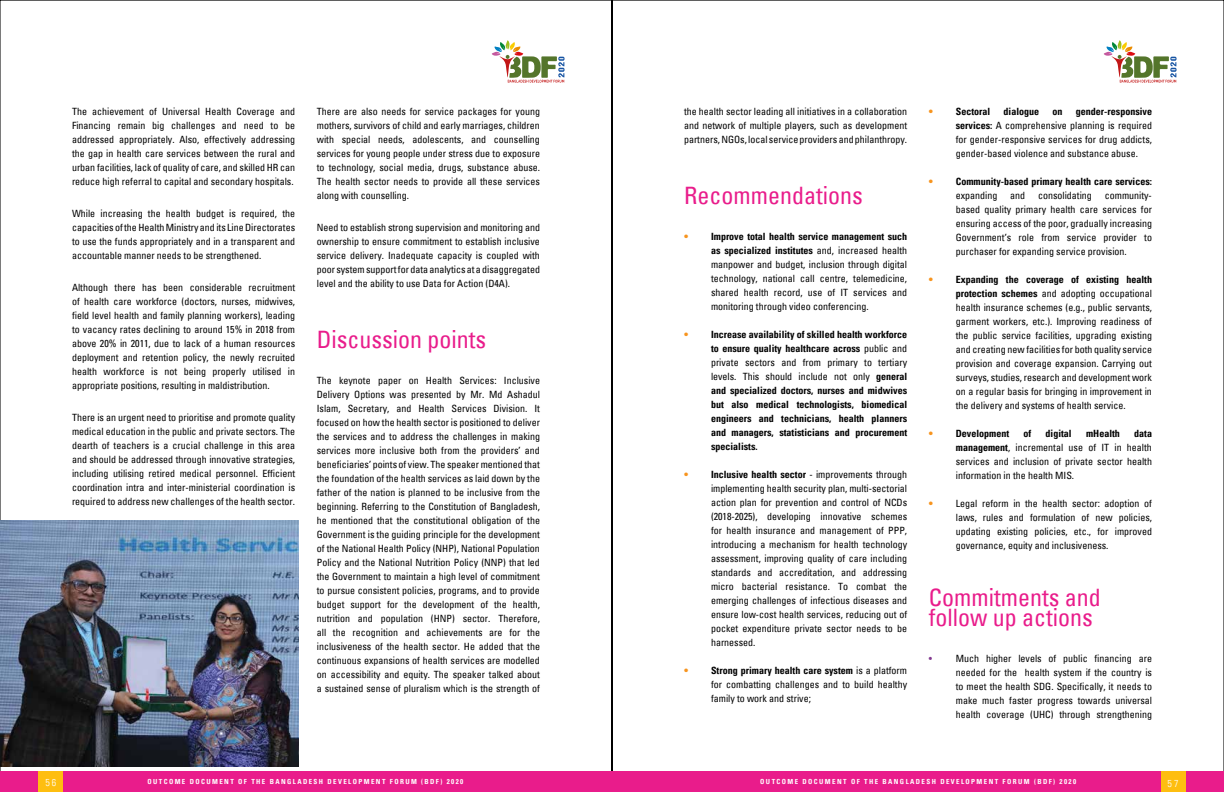
<style>
.page{position:relative;width:1224px;height:792px;background:#fff}
.page>*{position:absolute;margin:0;border:0;box-sizing:border-box;transform-origin:0 0}
.t1{font:condensed 24px/20px "Univers";color:#e91c8b}
.t2{font:condensed 10px/14px "Univers";color:#000;text-align:justify}
.t3{font:700 condensed 10px/14px "Univers";color:#000;text-align:justify}
.t4{font:300 condensed 10px "Univers LT";color:#fff}
.t5{font:700 condensed 7px "Univers LT";letter-spacing:.2em;color:#fff}
.s1{font-weight:700;color:#f7941e}
.s2{font-weight:700}
.s3{color:#f7941e}
.s4{font-weight:400}
.s5{color:#82398f}
</style>
<div class="page">
<div style="left:0;top:772px;width:612px;height:20px;background:#e91c8b"></div>
<div style="left:612px;top:772px;width:612px;height:20px;background:#e91c8b"></div>
<div style="left:39px;top:772px;width:24px;height:20px;background:#febe10"></div>
<div style="left:1161px;top:772px;width:24px;height:20px;background:#febe10"></div>
<svg style="left:492px;top:40px;width:73px;height:43px"></svg>
<svg style="left:1104px;top:40px;width:73px;height:43px"></svg>
<img style="left:0;top:520px;width:298px;height:247px">
<p class="t2" style="left:72px;top:105px;width:225px">The achievement of Universal Health Coverage and Financing remain big challenges and need to be addressed appropriately. Also, effectively addressing the gap in health care services between the rural and urban facilities, lack of quality of care, and skilled HR can reduce high referral to capital and secondary hospitals.</p>
<p class="t2" style="left:72px;top:207px;width:225px">While increasing the health budget is required, the capacities of the Health Ministry and its Line Directorates to use the funds appropriately and in a transparent and accountable manner needs to be strengthened.</p>
<p class="t2" style="left:72px;top:281px;width:225px">Although there has been considerable recruitment of health care workforce (doctors, nurses, midwives, field level health and family planning workers), leading to vacancy rates declining to around 15% in 2018 from above 20% in 2011, due to lack of a human resources deployment and retention policy, the newly recruited health workforce is not being properly utilised in appropriate positions, resulting in maldistribution.</p>
<p class="t2" style="left:72px;top:411px;width:225px">There is an urgent need to prioritise and promote quality medical education in the public and private sectors. The dearth of teachers is a crucial challenge in this area and should be addressed through innovative strategies, including utilising retired medical personnel. Efficient coordination intra and inter-ministerial coordination is required to address new challenges of the health sector.</p>
<p class="t2" style="left:317px;top:105px;width:225px">There are also needs for service packages for young mothers, survivors of child and early marriages, children with special needs, adolescents, and counselling services for young people under stress due to exposure to technology, social media, drugs, substance abuse.<br>The health sector needs to provide all these services along with counselling.</p>
<p class="t2" style="left:317px;top:221px;width:225px">Need to establish strong supervision and monitoring and ownership to ensure commitment to establish inclusive service delivery. Inadequate capacity is coupled with poor system support for data analytics at a disaggregated level and the ability to use Data for Action (D4A).</p>
<h1 class="t1" style="left:317px;top:329px;width:171px">Discussion points</h1>
<p class="t2" style="left:317px;top:374px;width:225px">The keynote paper on Health Services: Inclusive Delivery Options was presented by Mr. Md Ashadul Islam, Secretary, and Health Services Division. It focused on how the health sector is positioned to deliver the services and to address the challenges in making services more inclusive both from the providers’ and beneficiaries’ points of view. The speaker mentioned that the foundation of the health services as laid down by the father of the nation is planned to be inclusive from the beginning. Referring to the Constitution of Bangladesh, he mentioned that the constitutional obligation of the Government is the guiding principle for the development of the National Health Policy (NHP), National Population Policy and the National Nutrition Policy (NNP) that led the Government to maintain a high level of commitment to pursue consistent policies, programs, and to provide budget support for the development of the health, nutrition and population (HNP) sector. Therefore, all the recognition and achievements are for the inclusiveness of the health sector. He added that the continuous expansions of health services are modelled on accessibility and equity. The speaker talked about a sustained sense of pluralism which is the strength of</p>
<p class="t2" style="left:684px;top:105px;width:225px">the health sector leading all initiatives in a collaboration and network of multiple players, such as development partners, NGOs, local service providers and philanthropy.</p>
<h1 class="t1" style="left:684px;top:185px;width:180px">Recommendations</h1>
<p class="t2" style="left:711px;top:230px;width:198px;text-indent:-27px"><span class="s1">•</span> <span class="s2">Improve total health service management such as specialized institutes</span> and, increased health manpower and budget, inclusion through digital technology, national call centre, telemedicine, shared health record, use of IT services and monitoring through video conferencing.</p>
<p class="t3" style="left:711px;top:328px;width:198px;text-indent:-27px"><span class="s3">•</span> Increase availability of skilled health workforce to ensure quality healthcare across <span class="s4">public and private sectors and from primary to tertiary levels. This should include not only</span> general and specialized doctors, nurses and midwives but also medical technologists, biomedical engineers and technicians, health planners and managers, statisticians and procurement specialists.</p>
<p class="t2" style="left:711px;top:468px;width:198px;text-indent:-27px"><span class="s1">•</span> <span class="s2">Inclusive health sector</span> - improvements through implementing health security plan, multi-sectorial action plan for prevention and control of NCDs (2018-2025), developing innovative schemes for health insurance and management of PPP, introducing a mechanism for health technology assessment, improving quality of care including standards and accreditation, and addressing micro bacterial resistance. To combat the emerging challenges of infectious diseases and ensure low-cost health services, reducing out of pocket expenditure private sector needs to be harnessed.</p>
<p class="t2" style="left:711px;top:664px;width:198px;text-indent:-27px"><span class="s1">•</span> <span class="s2">Strong primary health care system</span> is a platform for combatting challenges and to build healthy family to work and strive;</p>
<p class="t3" style="left:929px;top:105px;width:63px"><span class="s3">•</span> Sectoral</p>
<p class="t3" style="left:1004px;top:105px;width:37px">dialogue</p>
<p class="t3" style="left:1053px;top:105px;width:11px">on</p>
<p class="t2" style="left:956px;top:105px;width:198px;text-indent:120px"><span class="s2">gender-responsive services:</span> A comprehensive planning is required for gender-responsive services for drug addicts, gender-based violence and substance abuse.</p>
<p class="t3" style="left:956px;top:175px;width:198px;text-indent:-27px"><span class="s3">•</span> Community-based primary health care services: <span class="s4">expanding</span></p>
<p class="t2" style="left:1010px;top:189px;width:17px">and</p>
<p class="t2" style="left:1038px;top:189px;width:55px">consolidating</p>
<p class="t2" style="left:956px;top:189px;width:198px;text-indent:149px">community&shy;based quality primary health care services for ensuring access of the poor, gradually increasing Government’s role from service provider to purchaser for expanding service provision.</p>
<p class="t2" style="left:956px;top:273px;width:198px;text-indent:-27px"><span class="s1">•</span> <span class="s2">Expanding the coverage of existing health protection schemes</span> and adopting occupational health insurance schemes (e.g., public servants, garment workers, etc.). Improving readiness of the public service facilities, upgrading existing and creating new facilities for both quality service provision and coverage expansion. Carrying out surveys, studies, research and development work on a regular basis for bringing in improvement in the delivery and systems of health service.</p>
<p class="t3" style="left:929px;top:427px;width:82px"><span class="s3">•</span> Development</p>
<p class="t3" style="left:1023px;top:427px;width:9px">of</p>
<p class="t3" style="left:1046px;top:427px;width:28px">digital</p>
<p class="t3" style="left:1086px;top:427px;width:35px">mHealth</p>
<p class="t2" style="left:956px;top:427px;width:198px;text-indent:178px"><span class="s2">data management</span>, incremental use of IT in health services and inclusion of private sector health information in the health MIS.</p>
<p class="t2" style="left:956px;top:497px;width:198px;text-indent:-27px"><span class="s1">•</span> Legal reform in the health sector: adoption of laws, rules and formulation of new policies, updating existing policies, etc., for improved governance, equity and inclusiveness.</p>
<h1 class="t1" style="left:929px;top:587px;width:173px">Commitments and follow up actions</h1>
<p class="t2" style="left:956px;top:652px;width:198px;text-indent:-27px"><span class="s5">•</span> Much higher levels of public financing are needed for the health system if the country is to meet the health SDG. Specifically, it needs to make much faster progress towards universal health coverage (UHC) through strengthening</p>
<p class="t4" style="left:46px;top:776px;width:12px">56</p>
<p class="t4" style="left:1168px;top:777px;width:12px">57</p>
<p class="t5" style="left:148px;top:777px;width:317px">OUTCOME DOCUMENT OF THE BANGLADESH DEVELOPMENT FORUM (BDF) 2020</p>
<p class="t5" style="left:760px;top:777px;width:317px">OUTCOME DOCUMENT OF THE BANGLADESH DEVELOPMENT FORUM (BDF) 2020</p>
</div>
